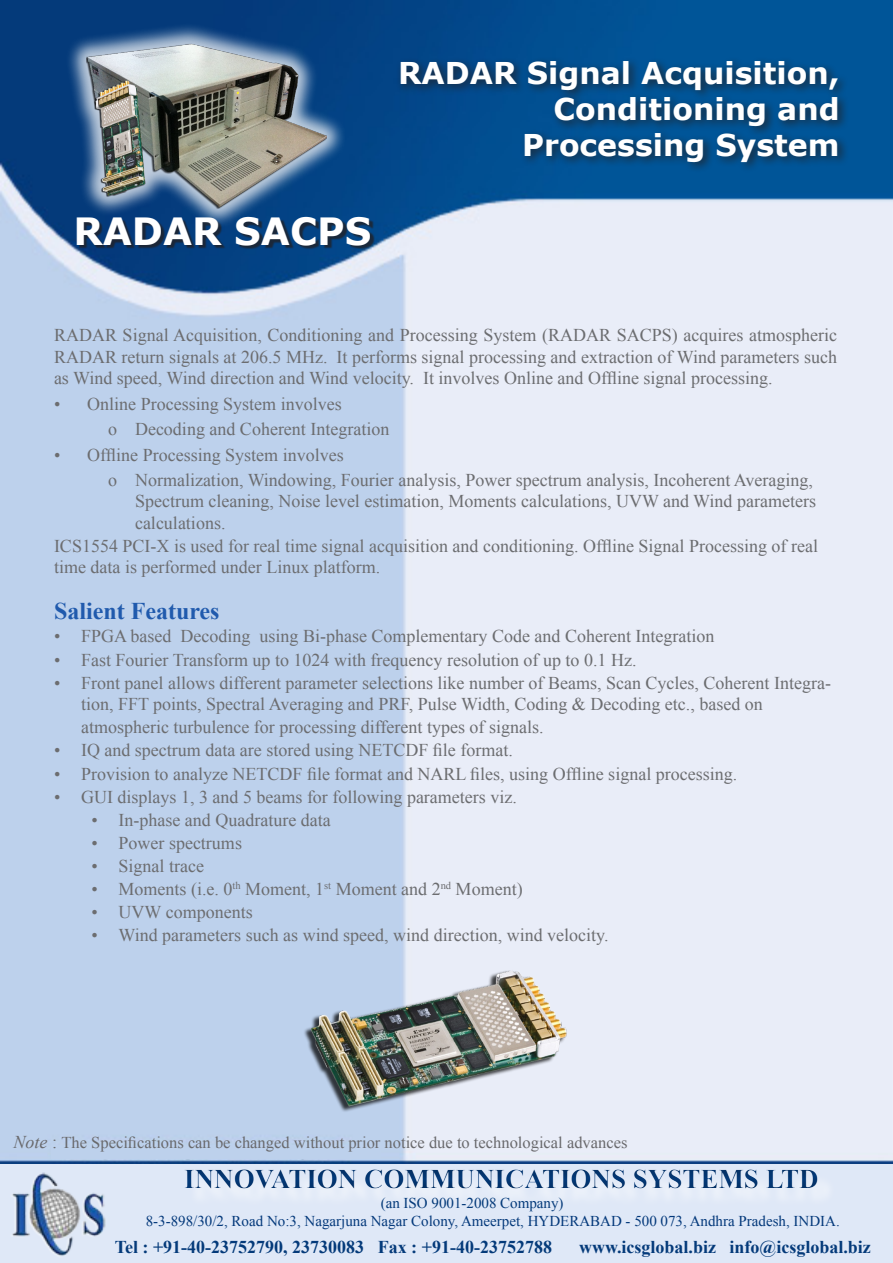
<style>
.page{position:relative;width:893px;height:1263px;background:#fff}
.page>*{position:absolute;margin:0;border:0;box-sizing:border-box;transform-origin:0 0}
.t1{font:700 37.5px "Verdana";color:#fff}
.t2{font:700 30px "Verdana";color:#fff}
.t3{font:700 27px "Times New Roman";color:#043a7a}
.t4{font:700 24px "Times New Roman";color:#205aad}
.t5{font:18px/21.6px "Times New Roman";color:#6c6d70}
.t6{font:700 18px "Times New Roman";color:#043a7a}
.t7{font:16.5px "Times New Roman";color:#69696c}
.t8{font:15px "Times New Roman";color:#04397b}
.t9{font:15px "Times New Roman";color:#043a7a}
.s1{font-style:italic;font-size:18px}
.s2{font-size:18px}
</style>
<div class="page">
<img style="left:0;top:0;width:893px;height:1263px">
<div style="left:51px;top:1145px;width:330px;height:14px;background:#bdd1ec"></div>
<div style="left:1px;top:1165px;width:892px;height:98px;background:#dfe8f7"></div>
<img style="left:12px;top:1172px;width:94px;height:84px">
<div style="left:171px;top:1160px;width:661px;height:38px;background:#231f20;opacity:.5"></div>
<div style="left:79px;top:219px;width:296px;height:30px;background:#231f20;opacity:.75"></div>
<div style="left:396px;top:56px;width:453px;height:118px;background:#231f20;opacity:.75"></div>
<img style="left:302px;top:966px;width:272px;height:147px">
<div style="left:63px;top:20px;width:282px;height:207px;background:#fff;opacity:.75"></div>
<img style="left:86px;top:43px;width:242px;height:166px">
<p class="t1" style="left:74px;top:207px;width:299px">RADAR SACPS</p>
<p class="t2" style="left:398px;top:54px;width:443px">RADAR Signal Acquisition,</p>
<p class="t2" style="left:554px;top:90px;width:288px">Conditioning and</p>
<p class="t2" style="left:522px;top:126px;width:319px">Processing System</p>
<p class="t5" style="left:54px;top:324px;width:785px;text-align:justify">RADAR Signal Acquisition, Conditioning and Processing System (RADAR SACPS) acquires atmospheric RADAR return signals at 206.5 MHz. It performs signal processing and extraction of Wind parameters such as Wind speed, Wind direction and Wind velocity. It involves Online and Offline signal processing.</p>
<p class="t5" style="left:54px;top:393px;width:289px">• Online Processing System involves</p>
<p class="t5" style="left:108px;top:418px;width:283px">o Decoding and Coherent Integration</p>
<p class="t5" style="left:54px;top:444px;width:291px">• Offline Processing System involves</p>
<p class="t5" style="left:135px;top:468px;width:682px;text-indent:-27px">o Normalization, Windowing, Fourier analysis, Power spectrum analysis, Incoherent Averaging,<br>Spectrum cleaning, Noise level estimation, Moments calculations, UVW and Wind parameters calculations.</p>
<p class="t5" style="left:54px;top:535px;width:765px">ICS1554 PCI-X is used for real time signal acquisition and conditioning. Offline Signal Processing of real time data is performed under Linux platform.</p>
<p class="t4" style="left:54px;top:595px;width:167px">Salient Features</p>
<p class="t5" style="left:54px;top:625px;width:662px">• FPGA based Decoding using Bi-phase Complementary Code and Coherent Integration</p>
<p class="t5" style="left:54px;top:648px;width:584px">• Fast Fourier Transform up to 1024 with frequency resolution of up to 0.1 Hz.</p>
<p class="t5" style="left:81px;top:671px;width:751px;text-indent:-27px">• Front panel allows different parameter selections like number of Beams, Scan Cycles, Coherent Integra&shy;tion, FFT points, Spectral Averaging and PRF, Pulse Width, Coding &amp; Decoding etc., based on</p>
<p class="t5" style="left:81px;top:716px;width:464px">atmospheric turbulence for processing different types of signals.</p>
<p class="t5" style="left:54px;top:739px;width:460px">• IQ and spectrum data are stored using NETCDF file format.</p>
<p class="t5" style="left:54px;top:762px;width:685px">• Provision to analyze NETCDF file format and NARL files, using Offline signal processing.</p>
<p class="t5" style="left:54px;top:785px;width:464px">• GUI displays 1, 3 and 5 beams for following parameters viz.</p>
<p class="t5" style="left:92px;top:809px;width:241px">• In-phase and Quadrature data</p>
<p class="t5" style="left:92px;top:832px;width:152px">• Power spectrums</p>
<p class="t5" style="left:92px;top:855px;width:114px">• Signal trace</p>
<p class="t5" style="left:92px;top:878px;width:433px">• Moments (i.e. 0<sup>th</sup> Moment, 1<sup>st</sup> Moment and 2<sup>nd</sup> Moment)</p>
<p class="t5" style="left:92px;top:901px;width:163px">• UVW components</p>
<p class="t5" style="left:92px;top:924px;width:518px">• Wind parameters such as wind speed, wind direction, wind velocity.</p>
<p class="t7" style="left:14px;top:1131px;width:615px"><span class="s1">Note</span> <span class="s2">:</span> The Specifications can be changed without prior notice due to technological advances</p>
<h3 class="t3" style="left:184px;top:1161px;width:636px">INNOVATION COMMUNICATIONS SYSTEMS LTD</h3>
<p class="t9" style="left:381px;top:1193px;width:184px">(an ISO 9001-2008 Company)</p>
<p class="t8" style="left:146px;top:1211px;width:695px">8-3-898/30/2, Road No:3, Nagarjuna Nagar Colony, Ameerpet, HYDERABAD - 500 073, Andhra Pradesh, INDIA.</p>
<p class="t6" style="left:115px;top:1234px;width:439px">Tel : +91-40-23752790, 23730083 Fax : +91-40-23752788</p>
<p class="t6" style="left:579px;top:1234px;width:293px">www.icsglobal.biz info@icsglobal.biz</p>
</div>
